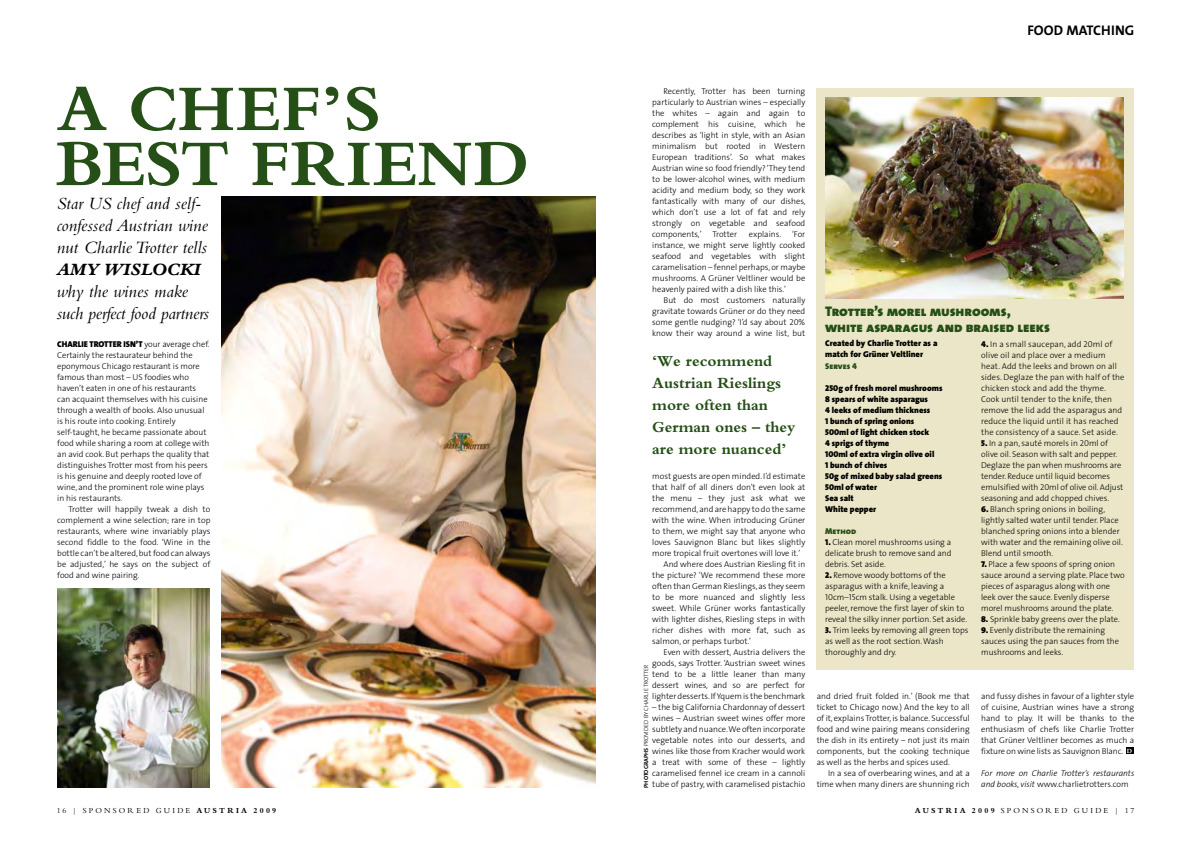
<style>
.page{position:relative;width:1191px;height:842px;background:#fff}
.page>*{position:absolute;margin:0;border:0;box-sizing:border-box;transform-origin:0 0}
.t1{font:700 68px/55px "M Bembo";color:#254f16}
.t2{font:italic 18px/22px "Bembo";color:#000}
.t3{font:italic 800 18px "Bembo";color:#000}
.t4{font:700 16px/22px "M Bembo";color:#254f16}
.t5{font:14px/16px "The Sans Black Caps";letter-spacing:-.005em;color:#254f16}
.t6{font:14px "The Sans Bold Caps";letter-spacing:.005em;color:#000}
.t7{font:300 8.5px/11px "The Sans";color:#000}
.t8{font:900 8.5px/11px "The Sans";color:#000}
.t9{font:italic 300 8.5px/11px "The Sans";color:#000}
.t10{font:8.5px "The Sans Black Caps";letter-spacing:-.005em;color:#000}
.t11{font:8.5px "The Sans Black Caps";color:#254f16}
.t12{font:8px "Bembo";letter-spacing:.275em;color:#000}
.t13{font:6px "The Sans Light Caps";color:#000}
.s1{font-family:"The Sans";font-weight:300}
.s2{font-family:"The Sans Light Caps";font-weight:400}
.s3{font-family:"The Sans Black Caps";font-weight:400}
.s4{font-family:"The Sans";font-weight:700}
.s5{font-family:"M Bembo";font-weight:700;font-size:6.5px;color:#fff}
.s6{font-style:normal}
.s7{font-family:"M Bembo";font-weight:700}
</style>
<div class="page">
<img style="left:222px;top:197px;width:373px;height:590px">
<div style="left:816px;top:88px;width:318px;height:581px;background:#eae6c7"></div>
<img style="left:825px;top:97px;width:298px;height:201px">
<div style="left:1125px;top:747px;width:8px;height:7px;background:#000"></div>
<img style="left:57px;top:589px;width:153px;height:198px">
<h1 class="t1" style="left:57px;top:81px;width:457px">a chef’s best friend</h1>
<h2 class="t2" style="left:57px;top:192px;width:153px">Star US chef and self&shy;confessed Austrian wine nut Charlie Trotter tells</h2>
<h2 class="t3" style="left:57px;top:259px;width:145px">AMY WISLOCKI</h2>
<h2 class="t2" style="left:57px;top:280px;width:154px">why the wines make such perfect food partners</h2>
<p class="t10" style="left:57px;top:337px;width:154px">Charlie Trotter isn’t <span class="s1">your average chef.</span></p>
<p class="t7" style="left:57px;top:349px;width:154px">Certainly the restaurateur behind the eponymous Chicago restaurant is more famous than most – US foodies who haven’t eaten in one of his restaurants can acquaint themselves with his cuisine through a wealth of books. Also unusual is his route into cooking. Entirely self-taught, he became passionate about food while sharing a room at college with an avid cook. But perhaps the quality that distinguishes Trotter most from his peers is his genuine and deeply rooted love of wine, and the prominent role wine plays in his restaurants.</p>
<p class="t7" style="left:57px;top:503px;width:155px;text-align:justify;text-indent:11px">Trotter will happily tweak a dish to complement a wine selection; rare in top restaurants, where wine invariably plays second fiddle to the food. ‘Wine in the bottle can’t be altered, but food can always be adjusted,’ he says on the subject of food and wine pairing.</p>
<h3 class="t6" style="left:1027px;top:19px;width:102px">FOOD MATCHING</h3>
<p class="t7" style="left:652px;top:85px;width:155px;text-align:justify;text-indent:11px">Recently, Trotter has been turning particularly to Austrian wines – especially the whites – again and again to complement his cuisine, which he describes as ‘light in style, with an Asian minimalism but rooted in Western European traditions’. So what makes Austrian wine so food friendly? ‘They tend to be lower-alcohol wines, with medium acidity and medium body, so they work fantastically with many of our dishes, which don’t use a lot of fat and rely strongly on vegetable and seafood components,’</p>
<p class="t7" style="left:652px;top:228px;width:155px;text-align:justify;text-indent:140px">‘For instance, we might serve lightly cooked seafood and vegetables with slight caramelisation – fennel perhaps, or maybe mushrooms. A Grüner Veltliner would be heavenly paired with a dish like this.’</p>
<p class="t7" style="left:652px;top:294px;width:155px;text-align:justify;text-indent:11px">But do most customers naturally gravitate towards Grüner or do they need some gentle nudging? ‘I’d say about <span class="s2">20</span>% know their way around a wine list, but</p>
<p class="t7" style="left:712px;top:228px;width:26px">Trotter</p>
<p class="t7" style="left:749px;top:228px;width:34px">explains.</p>
<h3 class="t5" style="left:825px;top:303px;width:226px">Trotter’s morel mushrooms, white asparagus and braised leeks</h3>
<p class="t8" style="left:825px;top:337px;width:114px">Created by Charlie Trotter as a match for Grüner Veltliner</p>
<p class="t11" style="left:825px;top:359px;width:33px">Serves 4</p>
<p class="t8" style="left:825px;top:383px;width:119px"><span class="s3">250</span>g of fresh morel mushrooms<br><span class="s3">8</span> spears of white asparagus<br><span class="s3">4</span> leeks of medium thickness<br><span class="s3">1</span> bunch of spring onions<br><span class="s3">500</span>ml of light chicken stock<br><span class="s3">4</span> sprigs of thyme<br><span class="s3">100</span>ml of extra virgin olive oil<br><span class="s3">1</span> bunch of chives<br><span class="s3">50</span>g of mixed baby salad greens<br><span class="s3">50</span>ml of water<br>Sea salt<br>White pepper</p>
<p class="t11" style="left:825px;top:524px;width:32px">Method</p>
<p class="t7" style="left:825px;top:536px;width:128px;text-align:justify"><span class="s3">1.</span> Clean morel mushrooms using a delicate brush to remove sand and debris. Set aside.</p>
<p class="t7" style="left:825px;top:569px;width:144px"><span class="s3">2.</span> Remove woody bottoms of the asparagus with a knife, leaving a <span class="s2">10</span>cm<span class="s2">–15</span>cm stalk. Using a vegetable peeler, remove the first layer of skin to reveal the silky inner portion. Set aside.</p>
<p class="t7" style="left:825px;top:624px;width:145px"><span class="s3">3.</span> Trim leeks by removing all green tops as well as the root section. Wash thoroughly and dry.</p>
<p class="t7" style="left:981px;top:338px;width:145px"><span class="s3">4.</span> In a small saucepan, add <span class="s2">20</span>ml of olive oil and place over a medium heat. Add the leeks and brown on all sides. Deglaze the pan with half of the chicken stock and add the thyme.<br>Cook until tender to the knife, then remove the lid add the asparagus and reduce the liquid until it has reached the consistency of a sauce. Set aside.</p>
<p class="t7" style="left:981px;top:437px;width:144px"><span class="s3">5.</span> In a pan, sauté morels in <span class="s2">20</span>ml of olive oil. Season with salt and pepper.<br>Deglaze the pan when mushrooms are tender. Reduce until liquid becomes emulsified with <span class="s2">20</span>ml of olive oil. Adjust seasoning and add chopped chives.</p>
<p class="t7" style="left:981px;top:503px;width:143px"><span class="s3">6.</span> Blanch spring onions in boiling, lightly salted water until tender. Place blanched spring onions into a blender with water and the remaining olive oil.<br>Blend until smooth.</p>
<p class="t7" style="left:981px;top:558px;width:145px"><span class="s3">7.</span> Place a few spoons of spring onion sauce around a serving plate. Place two pieces of asparagus along with one leek over the sauce. Evenly disperse morel mushrooms around the plate.</p>
<p class="t7" style="left:981px;top:613px;width:140px"><span class="s3">8.</span> Sprinkle baby greens over the plate.</p>
<p class="t7" style="left:981px;top:624px;width:139px"><span class="s3">9.</span> Evenly distribute the remaining sauces using the pan sauces from the mushrooms and leeks.</p>
<h3 class="t4" style="left:652px;top:350px;width:145px">‘We recommend<br>Austrian Rieslings more often than<br>German ones – they are more nuanced’</h3>
<p class="t7" style="left:652px;top:470px;width:155px">most guests are open minded. I’d estimate</p>
<p class="t7" style="left:652px;top:481px;width:154px">that half of all diners don’t even look at</p>
<p class="t7" style="left:652px;top:492px;width:155px">the menu – they just ask what we</p>
<p class="t7" style="left:652px;top:503px;width:155px">recommend, and are happy to do the same</p>
<p class="t7" style="left:652px;top:514px;width:155px">with the wine. When introducing Grüner</p>
<p class="t7" style="left:652px;top:525px;width:155px">to them, we might say that anyone who</p>
<p class="t7" style="left:652px;top:536px;width:155px">loves Sauvignon Blanc but likes slightly</p>
<p class="t7" style="left:652px;top:547px;width:150px">more tropical fruit overtones will love it.’</p>
<p class="t7" style="left:663px;top:558px;width:143px">And where does Austrian Riesling fit in</p>
<p class="t7" style="left:652px;top:569px;width:155px">the picture? ‘We recommend these more</p>
<p class="t7" style="left:652px;top:580px;width:155px">often than German Rieslings, as they seem</p>
<p class="t7" style="left:652px;top:591px;width:155px">to be more nuanced and slightly less</p>
<p class="t7" style="left:652px;top:602px;width:155px">sweet. While Grüner works fantastically</p>
<p class="t7" style="left:652px;top:613px;width:155px">with lighter dishes, Riesling steps in with</p>
<p class="t7" style="left:652px;top:624px;width:155px">richer dishes with more fat, such as</p>
<p class="t7" style="left:652px;top:635px;width:100px">salmon, or perhaps turbot.’</p>
<p class="t7" style="left:663px;top:646px;width:143px">Even with dessert, Austria delivers the</p>
<p class="t7" style="left:652px;top:657px;width:155px">goods, says Trotter. ‘Austrian sweet wines</p>
<p class="t7" style="left:652px;top:668px;width:155px">tend to be a little leaner than many</p>
<p class="t7" style="left:652px;top:679px;width:155px">dessert wines, and so are perfect for</p>
<p class="t7" style="left:652px;top:690px;width:155px">lighter desserts. If Yquem is the benchmark</p>
<p class="t7" style="left:652px;top:701px;width:155px;text-align:justify">– the big California Chardonnay of dessert wines – Austrian sweet wines offer more subtlety and nuance. We often incorporate vegetable notes into our desserts, and wines like those from Kracher would work a treat with some of these – lightly caramelised fennel ice cream in a cannoli tube of pastry, with caramelised pistachio</p>
<p class="t7" style="left:816px;top:690px;width:155px;text-align:justify">and dried fruit folded in.’ (Book me that ticket to Chicago now.) And the key to all of it, explains Trotter, is balance. Successful food and wine pairing means considering the dish in its entirety – not just its main components, but the cooking technique as well as the herbs and spices used.</p>
<p class="t13" style="left:641px;top:788px;width:125px;rotate:-90deg"><span class="s4">Photographs</span> provide d by charlie trotte r</p>
<p class="t7" style="left:981px;top:690px;width:155px;text-align:justify">and fussy dishes in favour of a lighter style of cuisine, Austrian wines have a strong hand to play. It will be thanks to the enthusiasm of chefs like Charlie Trotter that Grüner Veltliner becomes as much a fixture on wine lists as Sauvignon Blanc. <span class="s5">D</span></p>
<p class="t9" style="left:981px;top:767px;width:155px">For more on Charlie Trotter’s restaurants and books, visit <span class="s6">www.charlietrotters.com</span></p>
<p class="t7" style="left:816px;top:767px;width:155px;text-align:right">In a sea of overbearing wines, and at a time when many diners are shunning rich</p>
<p class="t12" style="left:57px;top:806px;width:221px">16 | S PONS ORED G UID E <span class="s7">austria 2009</span></p>
<p class="t12" style="left:915px;top:806px;width:221px"><span class="s7">austria 2009</span> S PONS ORED G UID E | 17</p>
</div>
